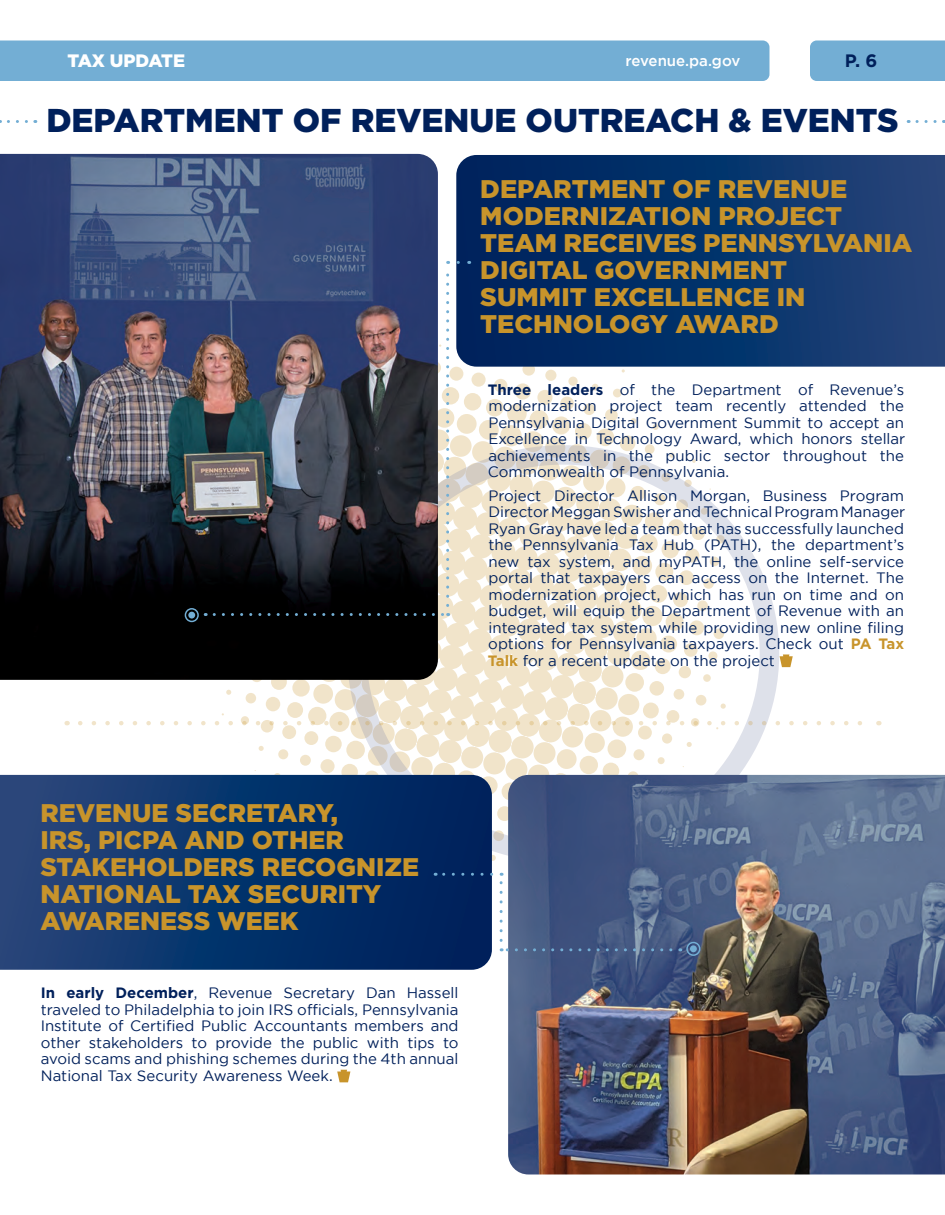
<style>
.page{position:relative;width:945px;height:1215px;background:#fff}
.page>*{position:absolute;margin:0;border:0;box-sizing:border-box;transform-origin:0 0}
.t1{font:900 33px "Gotham";color:#00205b}
.t2{font:900 25.5px/27px "Gotham";color:#c8942b}
.t3{font:900 18px "Gotham";letter-spacing:-.02em;color:#fff}
.t4{font:700 18px "Gotham";color:#00205b}
.t5{font:15px/16.5px "Gotham";color:#00205b;text-align:justify}
.t6{font:500 15px "Gotham";color:#fff}
.s1{font-weight:700}
.s2{font-weight:700;color:#c8942b}
</style>
<div class="page">
<div style="left:0;top:40px;width:770px;height:41px;background:#73aed4"></div>
<div style="left:810px;top:40px;width:135px;height:41px;background:#73aed4"></div>
<svg style="left:219px;top:344px;width:507px;height:517px"></svg>
<div style="left:347px;top:445px;width:432px;height:418px;border:20px solid #7d86aa;border-radius:50%"></div>
<svg style="left:456px;top:155px;width:489px;height:212px"></svg>
<svg style="left:0;top:775px;width:492px;height:195px"></svg>
<svg style="left:917px;top:120px;width:28px;height:3px"></svg>
<svg style="left:8px;top:120px;width:28px;height:3px"></svg>
<svg style="left:780px;top:654px;width:13px;height:13px"></svg>
<svg style="left:337px;top:1070px;width:13px;height:12px"></svg>
<img style="left:0;top:154px;width:438px;height:526px">
<img style="left:508px;top:775px;width:437px;height:399px">
<div style="left:690px;top:945px;width:7px;height:7px;background:#73aed4;border-radius:50%"></div>
<div style="left:686px;top:942px;width:14px;height:14px;border:2px solid #73aed4;border-radius:50%"></div>
<div style="left:188px;top:612px;width:7px;height:7px;background:#73aed4;border-radius:50%"></div>
<div style="left:185px;top:608px;width:14px;height:14px;border:2px solid #73aed4;border-radius:50%"></div>
<svg style="left:80px;top:721px;width:782px;height:4px"></svg>
<svg style="left:458px;top:261px;width:5px;height:3px"></svg>
<svg style="left:214px;top:613px;width:235px;height:3px"></svg>
<svg style="left:446px;top:261px;width:3px;height:344px"></svg>
<svg style="left:501px;top:948px;width:170px;height:3px"></svg>
<svg style="left:500px;top:873px;width:3px;height:67px"></svg>
<svg style="left:435px;top:873px;width:57px;height:3px"></svg>
<p class="t3" style="left:68px;top:51px;width:119px">TAX UPDATE</p>
<p class="t6" style="left:626px;top:52px;width:116px">revenue.pa.gov</p>
<p class="t4" style="left:845px;top:51px;width:34px">P. 6</p>
<p class="t1" style="left:46px;top:101px;width:854px">DEPARTMENT OF REVENUE OUTREACH &amp; EVENTS</p>
<p class="t2" style="left:480px;top:175px;width:434px">DEPARTMENT OF REVENUE<br>MODERNIZATION PROJECT<br>TEAM RECEIVES PENNSYLVANIA<br>DIGITAL GOVERNMENT<br>SUMMIT EXCELLENCE IN<br>TECHNOLOGY AWARD</p>
<p class="t5" style="left:488px;top:381px;width:419px"><span class="s1">Three leaders</span> of the Department of Revenue’s modernization project team recently attended the Pennsylvania Digital Government Summit to accept an Excellence in Technology Award, which honors stellar achievements in the public sector throughout the Commonwealth of Pennsylvania.</p>
<p class="t5" style="left:488px;top:487px;width:419px">Project Director Allison Morgan, Business Program Director Meggan Swisher and Technical Program Manager Ryan Gray have led a team that has successfully launched the Pennsylvania Tax Hub (PATH), the department’s new tax system, and myPATH, the online self-service portal that taxpayers can access on the Internet. The modernization project, which has run on time and on budget, will equip the Department of Revenue with an integrated tax system while providing new online filing options for Pennsylvania taxpayers. Check out <span class="s2">PA Tax Talk</span> for a recent update on the project</p>
<p class="t2" style="left:40px;top:799px;width:380px">REVENUE SECRETARY,<br>IRS, PICPA AND OTHER<br>STAKEHOLDERS RECOGNIZE<br>NATIONAL TAX SECURITY<br>AWARENESS WEEK</p>
<p class="t5" style="left:41px;top:985px;width:419px"><span class="s1">In early December</span>, Revenue Secretary Dan Hassell traveled to Philadelphia to join IRS officials, Pennsylvania Institute of Certified Public Accountants members and other stakeholders to provide the public with tips to avoid scams and phishing schemes during the 4th annual National Tax Security Awareness Week.</p>
</div>
